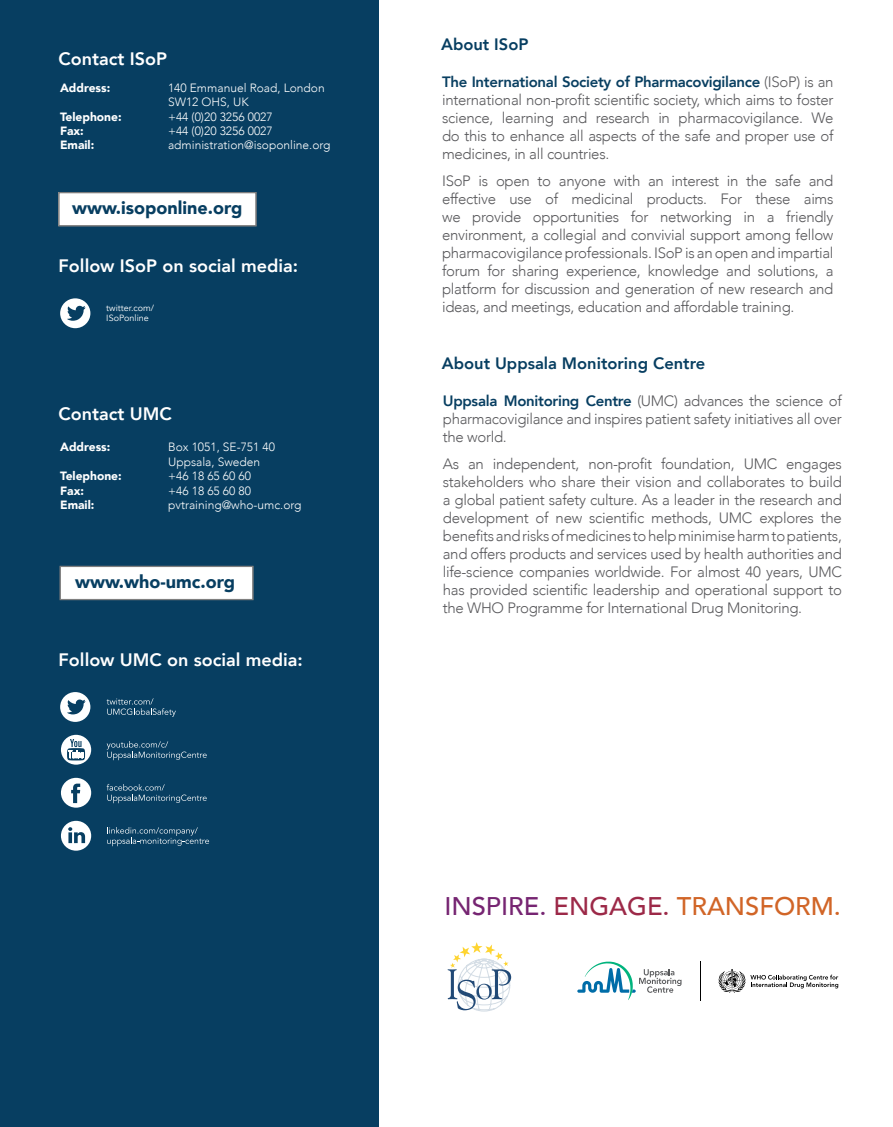
<style>
.page{position:relative;width:893px;height:1127px;background:#fff}
.page>*{position:absolute;margin:0;border:0;box-sizing:border-box;transform-origin:0 0}
.t1{font:500 25.5px "Avenir";color:#d16527}
.t2{font:800 18px "Avenir";color:#fff}
.t3{font:900 18px "Avenir";color:#073e61}
.t4{font:800 16.5px "Avenir";color:#073e61}
.t5{font:300 15px/18px "Avenir";letter-spacing:-.02em;color:#59595c;text-align:justify}
.t6{font:300 12px/14.4px "Avenir";color:#fff}
.t7{font:900 12px "Avenir";color:#fff}
.t8{font:9px/10.8px "Avenir";color:#fff}
.s1{font-weight:800;color:#093f61}
.s2{font-weight:800;color:#073e61}
.s3{color:#762572}
.s4{color:#9c2948}
</style>
<div class="page">
<div style="left:0;top:0;width:378px;height:1127px;background:#073e61"></div>
<svg style="left:577px;top:961px;width:104px;height:39px"></svg>
<hr style="left:700px;top:961px;width:1px;height:40px;background:#000">
<svg style="left:718px;top:969px;width:120px;height:24px"></svg>
<svg style="left:61px;top:778px;width:30px;height:30px"></svg>
<svg style="left:61px;top:821px;width:30px;height:30px"></svg>
<svg style="left:61px;top:735px;width:30px;height:30px"></svg>
<svg style="left:107px;top:784px;width:100px;height:19px"></svg>
<svg style="left:107px;top:698px;width:69px;height:19px"></svg>
<svg style="left:107px;top:827px;width:102px;height:19px"></svg>
<svg style="left:107px;top:741px;width:100px;height:19px"></svg>
<svg style="left:60px;top:692px;width:30px;height:30px"></svg>
<svg style="left:60px;top:298px;width:30px;height:30px"></svg>
<div style="left:60px;top:568px;width:193px;height:32px;background:#fff"></div>
<div style="left:60px;top:566px;width:193px;height:33px;border:1px solid #7d7d7d"></div>
<div style="left:59px;top:192px;width:197px;height:32px;background:#fff"></div>
<div style="left:59px;top:193px;width:197px;height:33px;border:1px solid #7d7d7d"></div>
<svg style="left:448px;top:942px;width:63px;height:69px"></svg>
<p class="t2" style="left:59px;top:45px;width:110px">Contact ISoP</p>
<p class="t7" style="left:60px;top:77px;width:52px">Address:</p>
<p class="t6" style="left:168px;top:80px;width:158px">140 Emmanuel Road, London<br>SW12 OHS, UK</p>
<p class="t7" style="left:60px;top:106px;width:63px">Telephone:</p>
<p class="t6" style="left:168px;top:109px;width:106px">+44 (0)20 3256 0027</p>
<p class="t7" style="left:60px;top:121px;width:25px">Fax:</p>
<p class="t6" style="left:168px;top:124px;width:106px">+44 (0)20 3256 0027</p>
<p class="t7" style="left:60px;top:135px;width:36px">Email:</p>
<p class="t6" style="left:168px;top:138px;width:164px">administration@isoponline.org</p>
<p class="t3" style="left:72px;top:192px;width:172px">www.isoponline.org</p>
<p class="t2" style="left:59px;top:252px;width:241px">Follow ISoP on social media:</p>
<p class="t8" style="left:106px;top:302px;width:49px">twitter.com/<br>ISoPonline</p>
<p class="t2" style="left:59px;top:400px;width:115px">Contact UMC</p>
<p class="t7" style="left:60px;top:437px;width:52px">Address:</p>
<p class="t6" style="left:168px;top:440px;width:108px">Box 1051, SE-751 40<br>Uppsala, Sweden</p>
<p class="t7" style="left:60px;top:466px;width:63px">Telephone:</p>
<p class="t6" style="left:168px;top:469px;width:84px">+46 18 65 60 60</p>
<p class="t7" style="left:60px;top:480px;width:25px">Fax:</p>
<p class="t6" style="left:168px;top:483px;width:84px">+46 18 65 60 80</p>
<p class="t7" style="left:60px;top:495px;width:36px">Email:</p>
<p class="t6" style="left:168px;top:498px;width:135px">pvtraining@who-umc.org</p>
<p class="t3" style="left:75px;top:566px;width:161px">www.who-umc.org</p>
<p class="t2" style="left:59px;top:645px;width:246px">Follow UMC on social media:</p>
<p class="t4" style="left:441px;top:32px;width:89px">About ISoP</p>
<p class="t5" style="left:442px;top:73px;width:393px"><span class="s1">The International Society of Pharmacovigilance</span> (ISoP) is an international non-profit scientific society, which aims to foster science, learning and research in pharmacovigilance. We do this to enhance all aspects of the safe and proper use of medicines, in all countries.</p>
<p class="t5" style="left:442px;top:172px;width:393px">ISoP is open to anyone with an interest in the safe and effective use of medicinal products. For these aims we provide opportunities for networking in a friendly environment, a collegial and convivial support among fellow pharmacovigilance professionals. ISoP is an open and impartial forum for sharing experience, knowledge and solutions, a platform for discussion and generation of new research and ideas, and meetings, education and affordable training.</p>
<p class="t4" style="left:442px;top:350px;width:265px">About Uppsala Monitoring Centre</p>
<p class="t5" style="left:443px;top:392px;width:401px"><span class="s2">Uppsala Monitoring Centre</span> (UMC) advances the science of pharmacovigilance and inspires patient safety initiatives all over the world.</p>
<p class="t5" style="left:443px;top:454px;width:401px">As an independent, non-profit foundation, UMC engages stakeholders who share their vision and collaborates to build a global patient safety culture. As a leader in the research and development of new scientific methods, UMC explores the benefits and risks of medicines to help minimise harm to patients, and offers products and services used by health authorities and life-science companies worldwide. For almost 40 years, UMC has provided scientific leadership and operational support to the WHO Programme for International Drug Monitoring.</p>
<h1 class="t1" style="left:444px;top:884px;width:398px"><span class="s3">INSPIRE.</span> <span class="s4">ENGAGE.</span> TRANSFORM.</h1>
</div>
